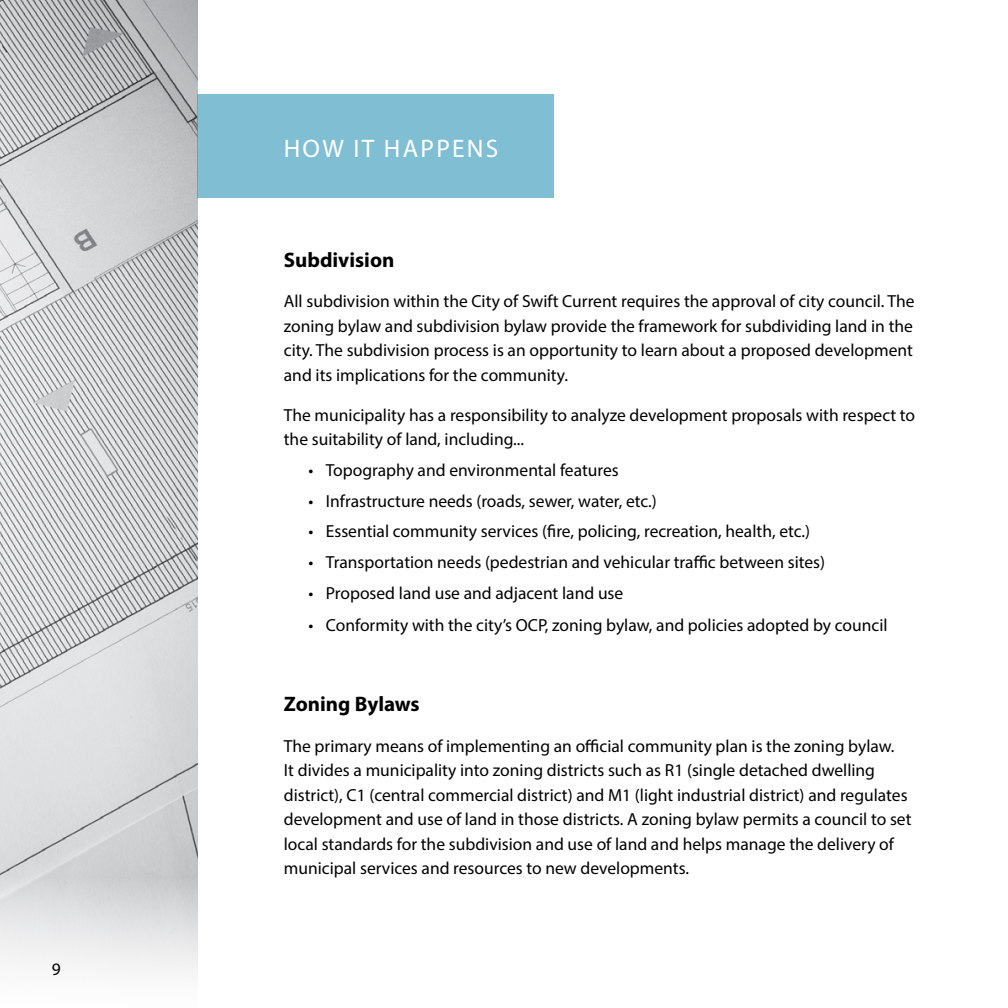
<style>
.page{position:relative;width:1008px;height:1008px;background:#fff}
.page>*{position:absolute;margin:0;border:0;box-sizing:border-box;transform-origin:0 0}
.t1{font:25.38px "Myriad Pro";letter-spacing:.09em;color:#fff}
.t2{font:700 21px "Myriad Pro";color:#000}
.t3{font:17.5px/24.5px "Myriad Pro";color:#000}
</style>
<div class="page">
<img style="left:0;top:0;width:197px;height:973px">
<div style="left:197px;top:94px;width:357px;height:104px;background:#80bed3"></div>
<p class="t3" style="left:52px;top:957px;width:10px">9</p>
<h1 class="t1" style="left:284px;top:133px;width:216px">HOW IT HAPPENS</h1>
<p class="t2" style="left:284px;top:246px;width:112px">Subdivision</p>
<p class="t3" style="left:284px;top:289px;width:632px;text-align:justify">All subdivision within the City of Swift Current requires the approval of city council. The zoning bylaw and subdivision bylaw provide the framework for subdividing land in the city. The subdivision process is an opportunity to learn about a proposed development and its implications for the community.</p>
<p class="t3" style="left:284px;top:403px;width:633px">The municipality has a responsibility to analyze development proposals with respect to the suitability of land, including...</p>
<p class="t3" style="left:308px;top:458px;width:312px">• Topography and environmental features</p>
<p class="t3" style="left:308px;top:488px;width:350px">• Infrastructure needs (roads, sewer, water, etc.)</p>
<p class="t3" style="left:308px;top:519px;width:503px">• Essential community services (fire, policing, recreation, health, etc.)</p>
<p class="t3" style="left:308px;top:550px;width:518px">• Transportation needs (pedestrian and vehicular traffic between sites)</p>
<p class="t3" style="left:308px;top:580px;width:316px">• Proposed land use and adjacent land use</p>
<p class="t3" style="left:308px;top:613px;width:581px">• Conformity with the city’s OCP, zoning bylaw, and policies adopted by council</p>
<p class="t2" style="left:284px;top:691px;width:137px">Zoning Bylaws</p>
<p class="t3" style="left:284px;top:733px;width:629px">The primary means of implementing an official community plan is the zoning bylaw.<br>It divides a municipality into zoning districts such as R1 (single detached dwelling district), C1 (central commercial district) and M1 (light industrial district) and regulates development and use of land in those districts. A zoning bylaw permits a council to set local standards for the subdivision and use of land and helps manage the delivery of municipal services and resources to new developments.</p>
</div>
